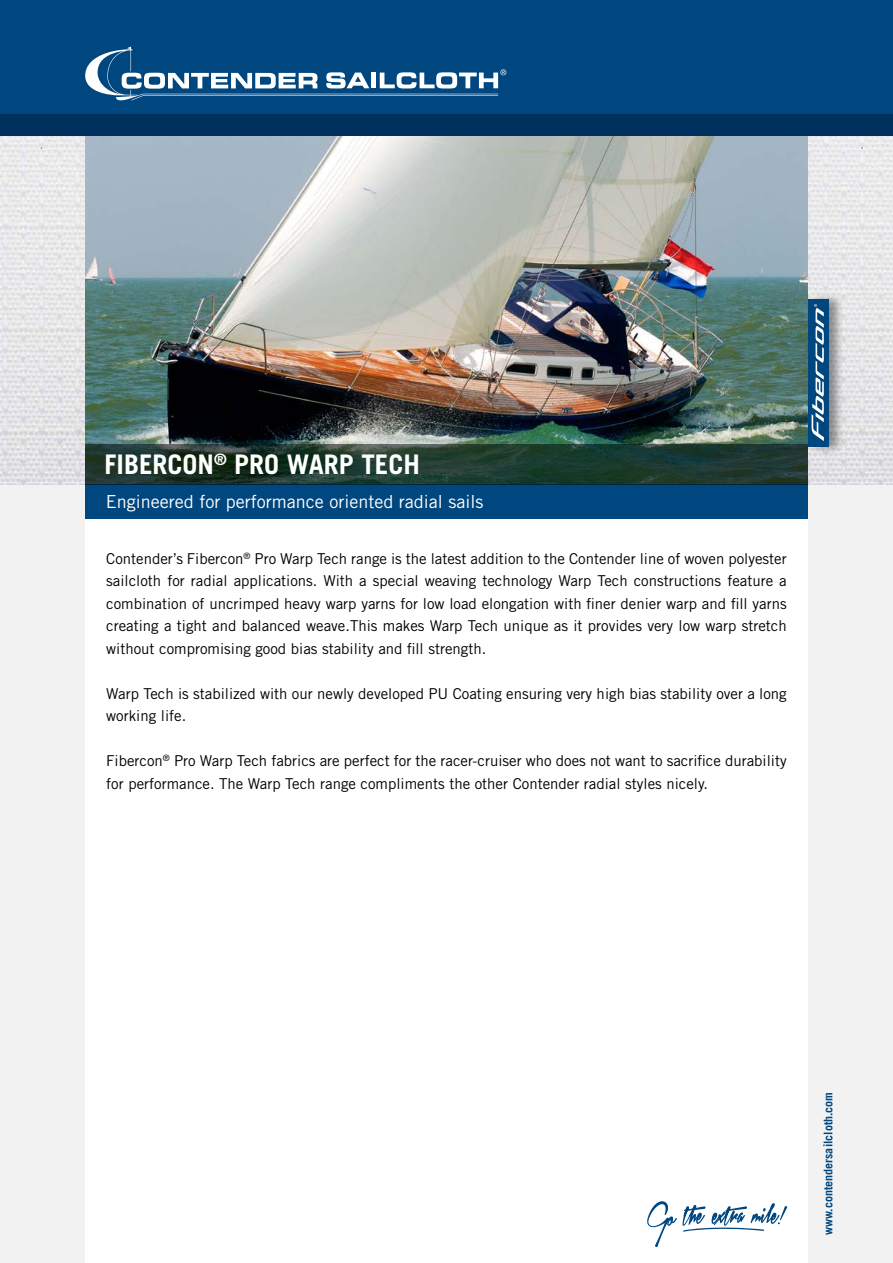
<style>
.page{position:relative;width:893px;height:1263px;background:#f2f2f2}
.page>*{position:absolute;margin:0;border:0;box-sizing:border-box;transform-origin:0 0}
.t1{font:700 27px "Trade Gothic LT Std";color:#fff}
.t2{font:18px "Trade Gothic LT Std";color:#fff}
.t3{font:15px/22.5px "Trade Gothic LT Std";color:#000}
.t4{font:700 12px "Trade Gothic LT Std";color:#00467f}
</style>
<div class="page">
<div style="left:85px;top:134px;width:723px;height:1129px;background:#fff"></div>
<div style="left:0;top:0;width:893px;height:136px;background:#00467f"></div>
<div style="left:0;top:115px;width:893px;height:21px;background:#00305d"></div>
<img style="left:0;top:136px;width:893px;height:349px">
<img style="left:85px;top:136px;width:723px;height:308px">
<div style="left:85px;top:485px;width:723px;height:34px;background:#00467f"></div>
<svg style="left:85px;top:444px;width:723px;height:41px;background:#1d382e"></svg>
<div style="left:808px;top:292px;width:37px;height:163px;background:#000;opacity:.4"></div>
<div style="left:808px;top:299px;width:20px;height:147px;background:#00467f"></div>
<svg style="left:812px;top:304px;width:12px;height:137px"></svg>
<svg style="left:85px;top:47px;width:421px;height:53px"></svg>
<svg style="left:647px;top:1201px;width:140px;height:46px"></svg>
<h1 class="t1" style="left:105px;top:448px;width:317px">FIBERCON<sup>®</sup> PRO WARP TECH</h1>
<p class="t2" style="left:106px;top:490px;width:379px">Engineered for performance oriented radial sails</p>
<p class="t3" style="left:106px;top:547px;width:682px;text-align:justify">Contender’s Fibercon<sup>®</sup> Pro Warp Tech range is the latest addition to the Contender line of woven polyester sailcloth for radial applications. With a special weaving technology Warp Tech constructions feature a combination of uncrimped heavy warp yarns for low load elongation with finer denier warp and fill yarns creating a tight and balanced weave.This makes Warp Tech unique as it provides very low warp stretch without compromising good bias stability and fill strength.</p>
<p class="t3" style="left:106px;top:682px;width:682px">Warp Tech is stabilized with our newly developed PU Coating ensuring very high bias stability over a long working life.</p>
<p class="t3" style="left:106px;top:749px;width:682px">Fibercon<sup>®</sup> Pro Warp Tech fabrics are perfect for the racer-cruiser who does not want to sacrifice durability for performance. The Warp Tech range compliments the other Contender radial styles nicely.</p>
<p class="t4" style="left:821px;top:1235px;width:144px;rotate:-90deg">www.contendersailcloth.com</p>
</div>
